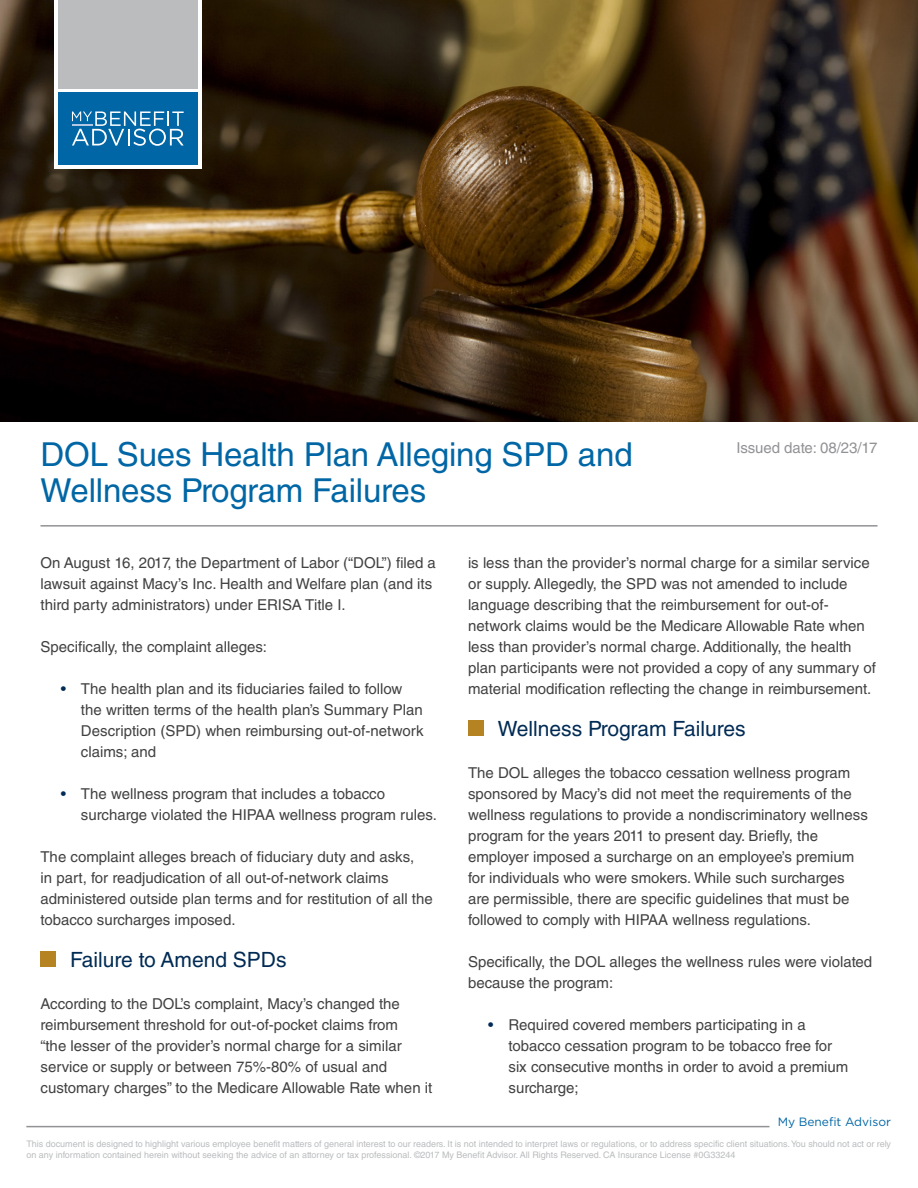
<style>
.page{position:relative;width:918px;height:1188px;background:#fff}
.page>*{position:absolute;margin:0;border:0;box-sizing:border-box;transform-origin:0 0}
.t1{font:33px/36px "Helvetica LT Std";letter-spacing:-.005em;color:#0066a5}
.t2{font:21px "Helvetica LT Std";color:#002b54}
.t3{font:15px/21px "Helvetica LT Std";color:#414142}
.t4{font:15px "Helvetica LT Std";letter-spacing:-.005em;color:#919295}
.t5{font:12px "Gotham";color:#0066a5}
.t6{font:9px/10.8px "Helvetica LT Std";color:#babcbe}
.s1{color:#002b54}
</style>
<div class="page">
<hr style="left:26px;top:1126px;width:744px;height:1px;background:#919295">
<img style="left:0;top:0;width:918px;height:421px">
<hr style="left:40px;top:525px;width:838px;height:2px;background:#919295">
<div style="left:40px;top:951px;width:16px;height:16px;background:#b68322"></div>
<div style="left:468px;top:720px;width:15px;height:16px;background:#b68322"></div>
<div style="left:54px;top:0;width:147px;height:169px;background:#fff"></div>
<div style="left:58px;top:92px;width:139px;height:73px;background:#0066a5"></div>
<svg style="left:72px;top:111px;width:112px;height:35px"></svg>
<hr style="left:72px;top:124px;width:20px;height:2px;background:#b3c7e2">
<div style="left:58px;top:0;width:139px;height:89px;background:#babcbe"></div>
<h1 class="t1" style="left:40px;top:437px;width:594px">DOL Sues Health Plan Alleging SPD and<br>Wellness Program Failures</h1>
<p class="t4" style="left:736px;top:439px;width:143px">Issued date: 08/23/17</p>
<p class="t3" style="left:40px;top:552px;width:397px">On August 16, 2017, the Department of Labor (“DOL”) filed a lawsuit against Macy’s Inc. Health and Welfare plan (and its third party administrators) under ERISA Title I.</p>
<p class="t3" style="left:40px;top:636px;width:228px">Specifically, the complaint alleges:</p>
<p class="t3" style="left:81px;top:678px;width:344px;text-indent:-20px"><span class="s1">•</span> The health plan and its fiduciaries failed to follow the written terms of the health plan’s Summary Plan Description (SPD) when reimbursing out-of-network claims; and</p>
<p class="t3" style="left:81px;top:783px;width:357px;text-indent:-20px"><span class="s1">•</span> The wellness program that includes a tobacco surcharge violated the HIPAA wellness program rules.</p>
<p class="t3" style="left:40px;top:846px;width:394px">The complaint alleges breach of fiduciary duty and asks,<br>in part, for readjudication of all out-of-network claims administered outside plan terms and for restitution of all the tobacco surcharges imposed.</p>
<h2 class="t2" style="left:70px;top:947px;width:218px">Failure to Amend SPDs</h2>
<p class="t3" style="left:40px;top:993px;width:393px">According to the DOL’s complaint, Macy’s changed the reimbursement threshold for out-of-pocket claims from<br>“the lesser of the provider’s normal charge for a similar service or supply or between 75%-80% of usual and customary charges” to the Medicare Allowable Rate when it</p>
<p class="t3" style="left:468px;top:552px;width:409px">is less than the provider’s normal charge for a similar service or supply. Allegedly, the SPD was not amended to include language describing that the reimbursement for out-of&shy;network claims would be the Medicare Allowable Rate when less than provider’s normal charge. Additionally, the health plan participants were not provided a copy of any summary of material modification reflecting the change in reimbursement.</p>
<h2 class="t2" style="left:498px;top:716px;width:249px">Wellness Program Failures</h2>
<p class="t3" style="left:468px;top:762px;width:401px">The DOL alleges the tobacco cessation wellness program sponsored by Macy’s did not meet the requirements of the wellness regulations to provide a nondiscriminatory wellness program for the years 2011 to present day. Briefly, the employer imposed a surcharge on an employee’s premium for individuals who were smokers. While such surcharges are permissible, there are specific guidelines that must be followed to comply with HIPAA wellness regulations.</p>
<p class="t3" style="left:468px;top:951px;width:406px">Specifically, the DOL alleges the wellness rules were violated because the program:</p>
<p class="t3" style="left:508px;top:1014px;width:341px;text-indent:-20px"><span class="s1">•</span> Required covered members participating in a tobacco cessation program to be tobacco free for six consecutive months in order to avoid a premium surcharge;</p>
<p class="t5" style="left:778px;top:1114px;width:115px">My Benefit Advisor</p>
<p class="t6" style="left:26px;top:1139px;width:866px">This document is designed to highlight various employee benefit matters of general interest to our readers. It is not intended to interpret laws or regulations, or to address specific client situations. You should not act or rely on any information contained herein without seeking the advice of an attorney or tax professional. ©2017 My Benefit Advisor. All Rights Reserved. CA Insurance License #0G33244</p>
</div>
